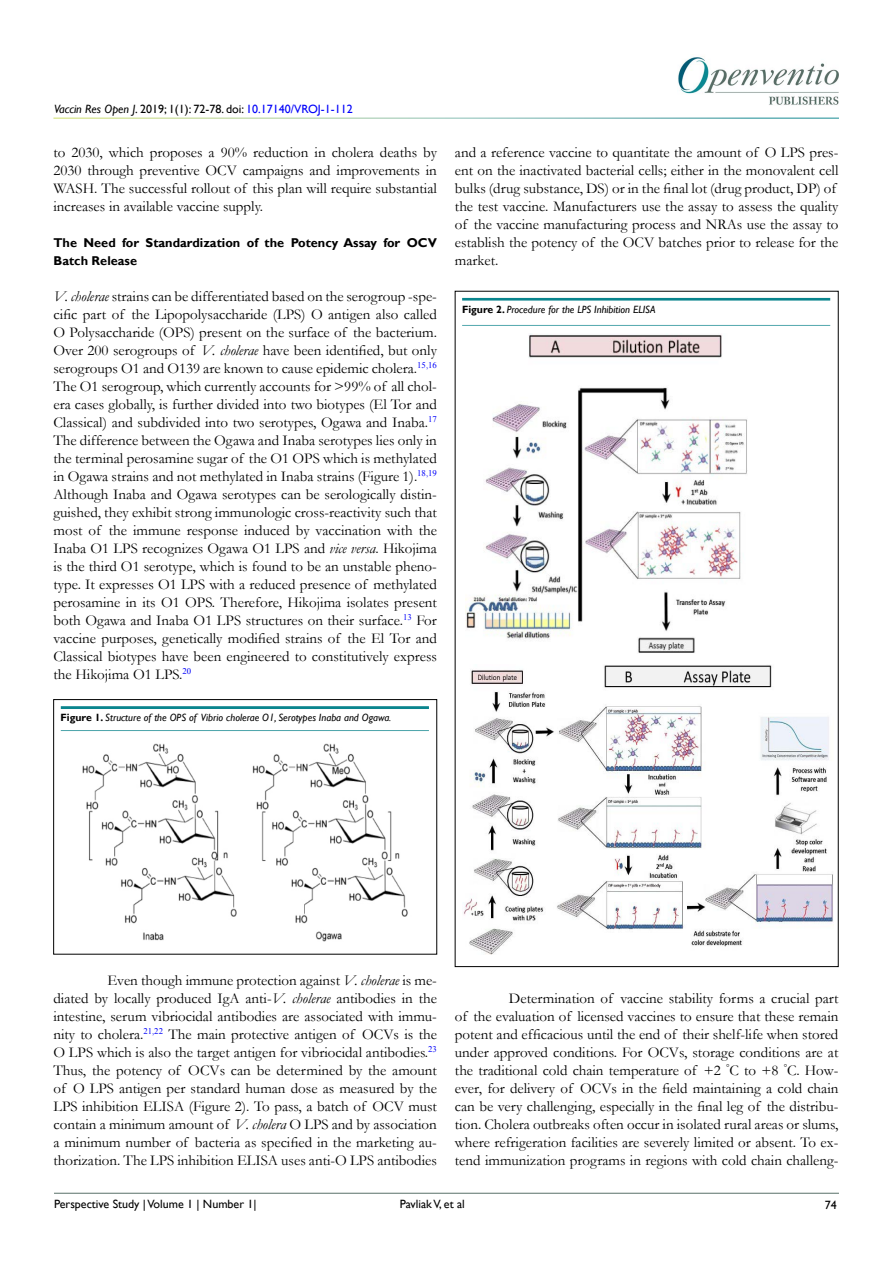
<style>
.page{position:relative;width:893px;height:1263px;background:#fff}
.page>*{position:absolute;margin:0;border:0;box-sizing:border-box;transform-origin:0 0}
.t1{font:15px/18px "Garamond";color:#000;text-align:justify}
.t2{font:700 12.75px/18px "Gill Sans";color:#000}
.t3{font:12px "Gill Sans";color:#000}
.t4{font:12px "Gill Sans";color:#000101}
.t5{font:italic 10.5px "Gill Sans";color:#000}
.s1{font-style:italic}
.s2{color:#0000fa}
.s3{font-weight:700;font-style:normal}
</style>
<div class="page">
<hr style="left:54px;top:1193px;width:785px;height:1px;background:#597068">
<img style="left:678px;top:57px;width:161px;height:48px">
<img style="left:82px;top:743px;width:326px;height:199px">
<div style="left:47px;top:693px;width:395px;height:16px;background:#f9f2f3;opacity:.75"></div>
<div style="left:46px;top:719px;width:396px;height:14px;background:#f9f2f3;opacity:.75"></div>
<img style="left:465px;top:334px;width:282px;height:319px">
<div style="left:449px;top:284px;width:394px;height:17px;background:#f9f2f3;opacity:.75"></div>
<div style="left:447px;top:314px;width:396px;height:13px;background:#f9f2f3;opacity:.75"></div>
<img style="left:463px;top:665px;width:371px;height:290px">
<p class="t3" style="left:54px;top:102px;width:300px"><span class="s1">Vaccin Res Open J</span>. 2019; 1(1): 72-78. doi: <span class="s2">10.17140/VROJ-1-112</span></p>
<p class="t1" style="left:53px;top:143px;width:385px">to 2030, which proposes a 90% reduction in cholera deaths by 2030 through preventive OCV campaigns and improvements in WASH. The successful rollout of this plan will require substantial increases in available vaccine supply.</p>
<p class="t2" style="left:53px;top:234px;width:385px">The Need for Standardization of the Potency Assay for OCV<br>Batch Release</p>
<p class="t1" style="left:53px;top:287px;width:385px"><span class="s1">V. cholerae</span> strains can be differentiated based on the serogroup -spe&shy;cific part of the Lipopolysaccharide (LPS) O antigen also called O Polysaccharide (OPS) present on the surface of the bacterium.<br>Over 200 serogroups of <span class="s1">V. cholerae</span> have been identified, but only serogroups O1 and O139 are known to cause epidemic cholera.<sup>15,16<br></sup>The O1 serogroup, which currently accounts for &gt;99% of all chol&shy;era cases globally, is further divided into two biotypes (El Tor and Classical) and subdivided into two serotypes, Ogawa and Inaba.<sup>17<br></sup>The difference between the Ogawa and Inaba serotypes lies only in the terminal perosamine sugar of the O1 OPS which is methylated in Ogawa strains and not methylated in Inaba strains (Figure 1).<sup>18,19<br></sup>Although Inaba and Ogawa serotypes can be serologically distin&shy;guished, they exhibit strong immunologic cross-reactivity such that most of the immune response induced by vaccination with the Inaba O1 LPS recognizes Ogawa O1 LPS and <span class="s1">vice versa</span>. Hikojima is the third O1 serotype, which is found to be an unstable pheno&shy;type. It expresses O1 LPS with a reduced presence of methylated perosamine in its O1 OPS. Therefore, Hikojima isolates present both Ogawa and Inaba O1 LPS structures on their surface.<sup>13</sup> For vaccine purposes, genetically modified strains of the El Tor and Classical biotypes have been engineered to constitutively express the Hikojima O1 LPS.<sup>20</sup></p>
<p class="t5" style="left:61px;top:711px;width:332px"><span class="s3">Figure 1.</span> Structure of the OPS of Vibrio cholerae O1, Serotypes Inaba and Ogawa.</p>
<p class="t1" style="left:455px;top:143px;width:385px;text-align:left">and a reference vaccine to quantitate the amount of O LPS pres&shy;ent on the inactivated bacterial cells; either in the monovalent cell bulks (drug substance, DS) or in the final lot (drug product, DP) of the test vaccine. Manufacturers use the assay to assess the quality of the vaccine manufacturing process and NRAs use the assay to establish the potency of the OCV batches prior to release for the market.</p>
<p class="t5" style="left:462px;top:303px;width:195px"><span class="s3">Figure 2.</span> Procedure for the LPS Inhibition ELISA</p>
<p class="t1" style="left:53px;top:971px;width:385px;text-indent:54px">Even though immune protection against <span class="s1">V. cholerae</span> is me&shy;diated by locally produced IgA anti-<span class="s1">V. cholerae</span> antibodies in the intestine, serum vibriocidal antibodies are associated with immu&shy;nity to cholera.<sup>21,22</sup> The main protective antigen of OCVs is the O LPS which is also the target antigen for vibriocidal antibodies.<sup>23<br></sup>Thus, the potency of OCVs can be determined by the amount of O LPS antigen per standard human dose as measured by the LPS inhibition ELISA (Figure 2). To pass, a batch of OCV must contain a minimum amount of <span class="s1">V. cholera</span> O LPS and by association a minimum number of bacteria as specified in the marketing au&shy;thorization. The LPS inhibition ELISA uses anti-O LPS antibodies</p>
<p class="t1" style="left:455px;top:989px;width:385px;text-indent:54px">Determination of vaccine stability forms a crucial part of the evaluation of licensed vaccines to ensure that these remain potent and efficacious until the end of their shelf-life when stored under approved conditions. For OCVs, storage conditions are at the traditional cold chain temperature of +2 <sup>°</sup>C to +8 <sup>°</sup>C. How&shy;ever, for delivery of OCVs in the field maintaining a cold chain can be very challenging, especially in the final leg of the distribu&shy;tion. Cholera outbreaks often occur in isolated rural areas or slums, where refrigeration facilities are severely limited or absent. To ex&shy;tend immunization programs in regions with cold chain challeng-</p>
<p class="t3" style="left:54px;top:1197px;width:204px">Perspective Study | Volume 1 | Number 1|</p>
<p class="t3" style="left:825px;top:1197px;width:13px">74</p>
<p class="t4" style="left:400px;top:1197px;width:67px">Pavliak V, et al</p>
</div>
